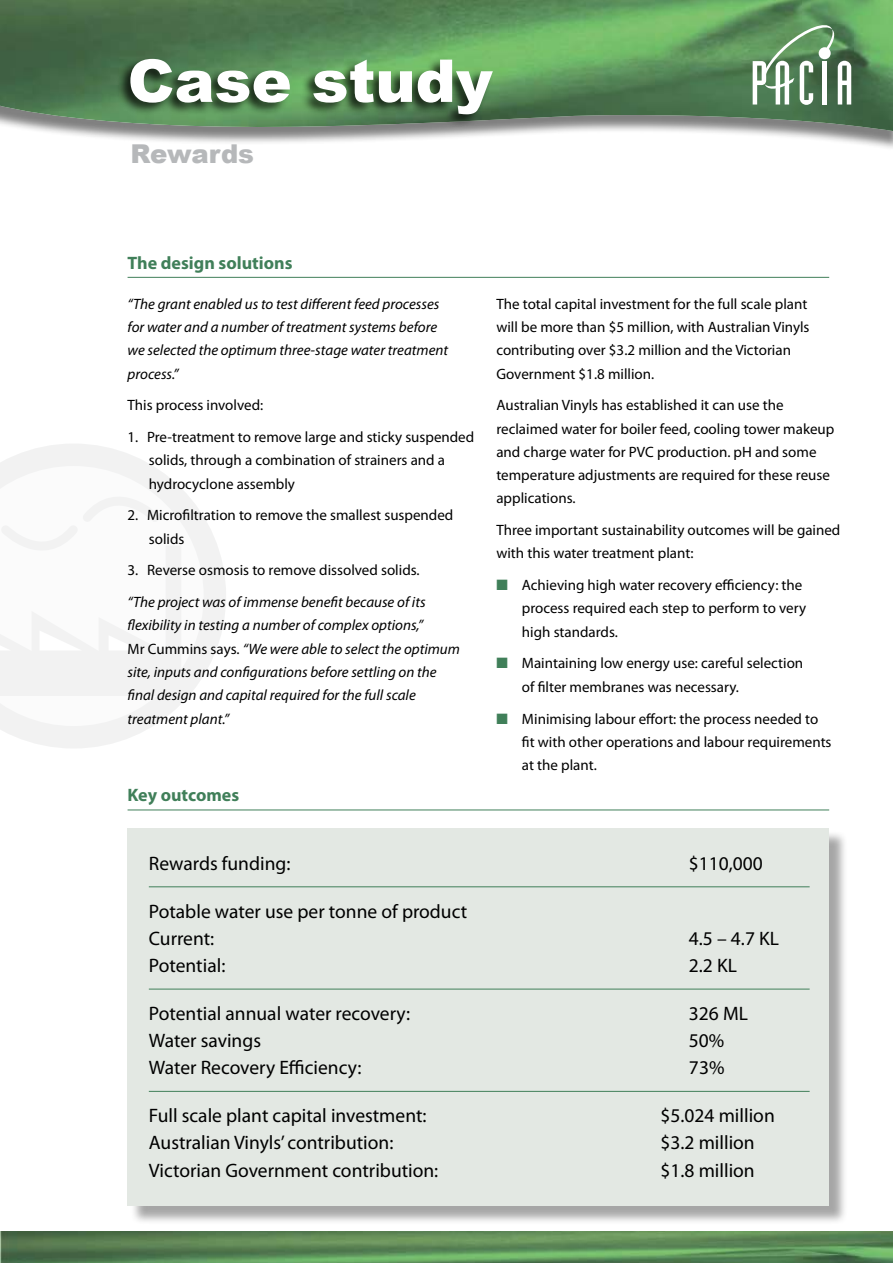
<style>
.page{position:relative;width:893px;height:1263px;background:#fff}
.page>*{position:absolute;margin:0;border:0;box-sizing:border-box;transform-origin:0 0}
.t1{font:900 59.1px "Arial";color:#fff}
.t2{font:900 25.95px "Arial";color:#b6b8ba}
.t3{font:19.5px/27px "Myriad Pro";color:#000}
.t4{font:700 18px "Myriad Pro";color:#407f59}
.t5{font:15px/23.2px "Myriad Pro";color:#000}
.t6{font:italic 15px/23.2px "Myriad Pro";color:#000}
.s1{font-style:normal}
.s2{color:#407f59}
</style>
<div class="page">
<hr style="left:128px;top:810px;width:701px;height:1px;background:#407f59">
<div style="left:130px;top:830px;width:718px;height:395px;background:#000;opacity:.35"></div>
<div style="left:128px;top:828px;width:701px;height:378px;background:#e3e8e3"></div>
<hr style="left:149px;top:886px;width:661px;height:1px;background:#407f59">
<hr style="left:149px;top:989px;width:661px;height:1px;background:#407f59">
<hr style="left:149px;top:1091px;width:661px;height:1px;background:#407f59">
<svg style="left:0;top:444px;width:226px;height:304px"></svg>
<svg style="left:0;top:481px;width:181px;height:215px"></svg>
<img style="left:0;top:1231px;width:893px;height:32px">
<div style="left:0;top:2px;width:893px;height:149px;background:#000;opacity:.5"></div>
<img style="left:0;top:0;width:893px;height:131px">
<div style="left:116px;top:56px;width:378px;height:72px;background:#000;opacity:.75"></div>
<svg style="left:753px;top:25px;width:98px;height:80px"></svg>
<div style="left:818px;top:47px;width:13px;height:12px;background:#fff;border-radius:50%"></div>
<hr style="left:128px;top:277px;width:701px;height:1px;background:#407f59">
<h1 class="t1" style="left:128px;top:48px;width:367px">Case study</h1>
<h2 class="t2" style="left:130px;top:139px;width:125px">Rewards</h2>
<p class="t4" style="left:128px;top:251px;width:166px">The design solutions</p>
<p class="t6" style="left:128px;top:292px;width:322px">“The grant enabled us to test different feed processes for water and a number of treatment systems before we selected the optimum three-stage water treatment process.”</p>
<p class="t5" style="left:128px;top:393px;width:137px">This process involved:</p>
<p class="t5" style="left:149px;top:425px;width:327px;text-indent:-21px">1. Pre-treatment to remove large and sticky suspended solids, through a combination of strainers and a hydrocyclone assembly</p>
<p class="t5" style="left:149px;top:504px;width:306px;text-indent:-21px">2. Microfiltration to remove the smallest suspended solids</p>
<p class="t5" style="left:128px;top:559px;width:294px">3. Reverse osmosis to remove dissolved solids.</p>
<p class="t6" style="left:128px;top:590px;width:334px">“The project was of immense benefit because of its flexibility in testing a number of complex options,”<br><span class="s1">Mr Cummins says.</span> “We were able to select the optimum site, inputs and configurations before settling on the final design and capital required for the full scale treatment plant.”</p>
<p class="t4" style="left:128px;top:783px;width:113px">Key outcomes</p>
<p class="t5" style="left:496px;top:292px;width:315px">The total capital investment for the full scale plant will be more than $5 million, with Australian Vinyls contributing over $3.2 million and the Victorian Government $1.8 million.</p>
<p class="t5" style="left:496px;top:393px;width:339px">Australian Vinyls has established it can use the reclaimed water for boiler feed, cooling tower makeup and charge water for PVC production. pH and some temperature adjustments are required for these reuse applications.</p>
<p class="t5" style="left:496px;top:518px;width:345px">Three important sustainability outcomes will be gained with this water treatment plant:</p>
<p class="t5" style="left:522px;top:573px;width:286px;text-indent:-26px"><span class="s2">■</span> Achieving high water recovery efficiency: the process required each step to perform to very high standards.</p>
<p class="t5" style="left:522px;top:652px;width:283px;text-indent:-26px"><span class="s2">■</span> Maintaining low energy use: careful selection of filter membranes was necessary.</p>
<p class="t5" style="left:522px;top:707px;width:311px;text-indent:-26px"><span class="s2">■</span> Minimising labour effort: the process needed to fit with other operations and labour requirements at the plant.</p>
<h3 class="t3" style="left:149px;top:849px;width:143px">Rewards funding:</h3>
<h3 class="t3" style="left:689px;top:849px;width:76px">$110,000</h3>
<h3 class="t3" style="left:149px;top:897px;width:320px">Potable water use per tonne of product<br>Current:</h3>
<h3 class="t3" style="left:689px;top:924px;width:92px">4.5 – 4.7 KL</h3>
<h3 class="t3" style="left:149px;top:951px;width:78px">Potential:</h3>
<h3 class="t3" style="left:689px;top:951px;width:49px">2.2 KL</h3>
<h3 class="t3" style="left:149px;top:1000px;width:263px">Potential annual water recovery:</h3>
<h3 class="t3" style="left:689px;top:1000px;width:61px">326 ML</h3>
<h3 class="t3" style="left:149px;top:1027px;width:114px">Water savings</h3>
<h3 class="t3" style="left:689px;top:1027px;width:37px">50%</h3>
<h3 class="t3" style="left:149px;top:1054px;width:214px">Water Recovery Efficiency:</h3>
<h3 class="t3" style="left:689px;top:1054px;width:37px">73%</h3>
<h3 class="t3" style="left:149px;top:1102px;width:279px">Full scale plant capital investment:</h3>
<h3 class="t3" style="left:660px;top:1102px;width:116px">$5.024 million</h3>
<h3 class="t3" style="left:149px;top:1129px;width:246px">Australian Vinyls’ contribution:</h3>
<h3 class="t3" style="left:660px;top:1129px;width:96px">$3.2 million</h3>
<h3 class="t3" style="left:149px;top:1156px;width:291px">Victorian Government contribution:</h3>
<h3 class="t3" style="left:660px;top:1156px;width:96px">$1.8 million</h3>
</div>
